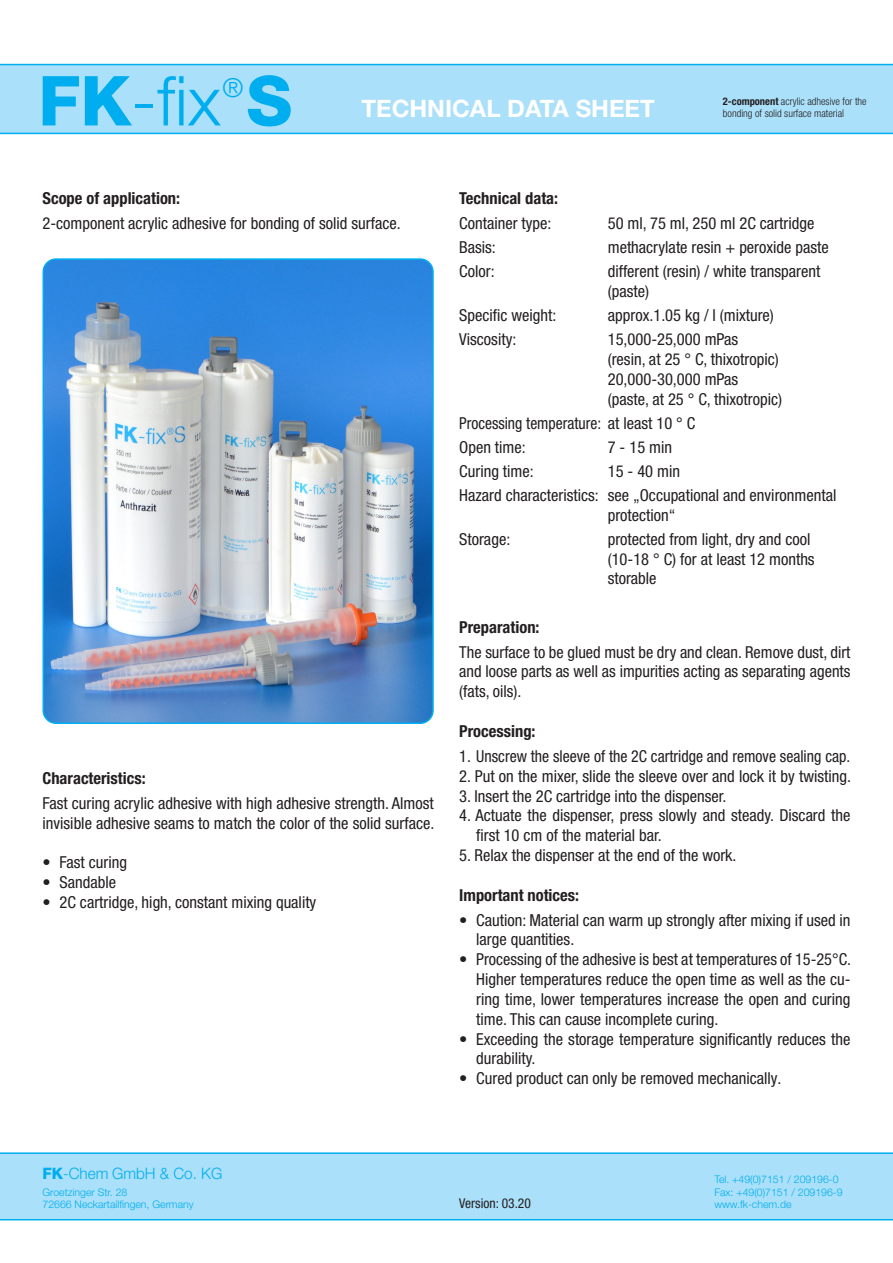
<style>
.page{position:relative;width:893px;height:1263px;background:#fff}
.page>*{position:absolute;margin:0;border:0;box-sizing:border-box;transform-origin:0 0}
.t1{font:300 69px "Helvetica Neue";color:#00aeef}
.t2{font:300 26.25px "Helvetica Neue";color:#00aeef}
.t3{font:700 24px "Helvetica Neue";color:#fff}
.t4{font:condensed 16.5px/19.8px "Helvetica Neue";color:#231f20}
.t5{font:700 condensed 16.5px "Helvetica Neue";color:#231f20}
.t6{font:condensed 16.5px/24px "Helvetica Neue";color:#231f20;scale:.95 1}
.t7{font:300 15.75px "Helvetica Neue";color:#00aeef}
.t8{font:condensed 13.5px "Helvetica Neue";color:#231f20}
.t9{font:300 10.5px/12.6px "Helvetica Neue";color:#00aeef}
.t10{font:300 condensed 10.5px "Helvetica Neue";color:#231f20}
.s1{font-weight:800}
.s2{font-weight:700}
</style>
<div class="page">
<div style="left:0;top:1152px;width:893px;height:68px;background:#aae0f9"></div>
<div style="left:0;top:64px;width:893px;height:70px;background:#aae0f9"></div>
<img style="left:43px;top:259px;width:388px;height:464px">
<div style="left:43px;top:258px;width:391px;height:466px;border:2px solid #00aeef;border-radius:13px"></div>
<h1 class="t1" style="left:38px;top:59px;width:255px"><span class="s1">FK</span>-fix <span class="s1">S</span></h1>
<h2 class="t2" style="left:223px;top:72px;width:22px">®</h2>
<p class="t10" style="left:723px;top:95px;width:145px"><span class="s2">2-component</span> acrylic adhesive for the</p>
<h3 class="t3" style="left:361px;top:94px;width:295px">TECHNICAL DATA SHEET</h3>
<p class="t10" style="left:723px;top:108px;width:123px">bonding of solid surface material</p>
<p class="t5" style="left:43px;top:188px;width:139px">Scope of application:</p>
<p class="t4" style="left:43px;top:213px;width:360px">2-component acrylic adhesive for bonding of solid surface.</p>
<p class="t5" style="left:43px;top:768px;width:105px">Characteristics:</p>
<p class="t4" style="left:43px;top:793px;width:393px">Fast curing acrylic adhesive with high adhesive strength. Almost invisible adhesive seams to match the color of the solid surface.</p>
<p class="t4" style="left:43px;top:852px;width:86px">• Fast curing</p>
<p class="t4" style="left:43px;top:872px;width:75px">• Sandable</p>
<p class="t4" style="left:43px;top:892px;width:275px">• 2C cartridge, high, constant mixing quality</p>
<p class="t5" style="left:459px;top:188px;width:100px">Technical data:</p>
<p class="t4" style="left:459px;top:213px;width:94px">Container type:</p>
<p class="t4" style="left:608px;top:213px;width:208px">50 ml, 75 ml, 250 ml 2C cartridge</p>
<p class="t4" style="left:459px;top:237px;width:38px">Basis:</p>
<p class="t4" style="left:608px;top:237px;width:222px">methacrylate resin + peroxide paste</p>
<p class="t4" style="left:459px;top:262px;width:37px">Color:</p>
<p class="t4" style="left:608px;top:262px;width:214px">different (resin) / white transparent (paste)</p>
<p class="t4" style="left:459px;top:305px;width:99px">Specific weight:</p>
<p class="t4" style="left:608px;top:305px;width:168px">approx.1.05 kg / l (mixture)</p>
<p class="t4" style="left:459px;top:329px;width:59px">Viscosity:</p>
<p class="t4" style="left:608px;top:329px;width:176px">15,000-25,000 mPas<br>(resin, at 25 ° C, thixotropic)<br>20,000-30,000 mPas (paste, at 25 ° C, thixotropic)</p>
<p class="t6" style="left:459px;top:411px;width:250px">Processing temperature: at least 10 ° C<br>Open time:</p>
<p class="t4" style="left:608px;top:437px;width:66px">7 - 15 min</p>
<p class="t4" style="left:459px;top:461px;width:76px">Curing time:</p>
<p class="t4" style="left:459px;top:459px;width:379px;line-height:24px;text-align:center">15 - 40 min<br>Hazard characteristics: see „Occupational and environmental</p>
<p class="t4" style="left:608px;top:505px;width:69px">protection“</p>
<p class="t4" style="left:459px;top:529px;width:53px">Storage:</p>
<p class="t4" style="left:608px;top:529px;width:208px">protected from light, dry and cool (10-18 ° C) for at least 12 months storable</p>
<p class="t5" style="left:459px;top:617px;width:82px">Preparation:</p>
<p class="t4" style="left:459px;top:642px;width:393px;text-align:justify">The surface to be glued must be dry and clean. Remove dust, dirt and loose parts as well as impurities acting as separating agents (fats, oils).</p>
<p class="t5" style="left:459px;top:721px;width:78px">Processing:</p>
<p class="t4" style="left:459px;top:746px;width:393px">1. Unscrew the sleeve of the 2C cartridge and remove sealing cap.</p>
<p class="t4" style="left:459px;top:766px;width:393px">2. Put on the mixer, slide the sleeve over and lock it by twisting.</p>
<p class="t4" style="left:459px;top:786px;width:269px">3. Insert the 2C cartridge into the dispenser.</p>
<p class="t4" style="left:476px;top:805px;width:376px;text-indent:-17px">4. Actuate the dispenser, press slowly and steady. Discard the first 10 cm of the material bar.</p>
<p class="t4" style="left:459px;top:845px;width:279px">5. Relax the dispenser at the end of the work.</p>
<p class="t5" style="left:459px;top:885px;width:121px">Important notices:</p>
<p class="t4" style="left:476px;top:910px;width:376px;text-indent:-17px">• Caution: Material can warm up strongly after mixing if used in large quantities.</p>
<p class="t4" style="left:476px;top:949px;width:376px;text-align:justify;text-indent:-17px">• Processing of the adhesive is best at temperatures of 15-25°C.<br>Higher temperatures reduce the open time as well as the cu&shy;ring time, lower temperatures increase the open and curing time. This can cause incomplete curing.</p>
<p class="t4" style="left:476px;top:1029px;width:376px;text-indent:-17px">• Exceeding the storage temperature significantly reduces the durability.</p>
<p class="t4" style="left:459px;top:1068px;width:324px">• Cured product can only be removed mechanically.</p>
<p class="t7" style="left:43px;top:1164px;width:181px"><span class="s1">FK</span>-Chem GmbH &amp; Co. KG</p>
<p class="t9" style="left:43px;top:1185px;width:153px">Groetzinger Str. 28<br>72666 Neckartailfingen, Germany</p>
<p class="t9" style="left:714px;top:1173px;width:130px">Tel. +49(0)7151 / 209196-0<br>Fax: +49(0)7151 / 209196-9</p>
<p class="t8" style="left:459px;top:1196px;width:73px">Version: 03.20</p>
<p class="t9" style="left:714px;top:1198px;width:79px">www.fk-chem.de</p>
</div>
